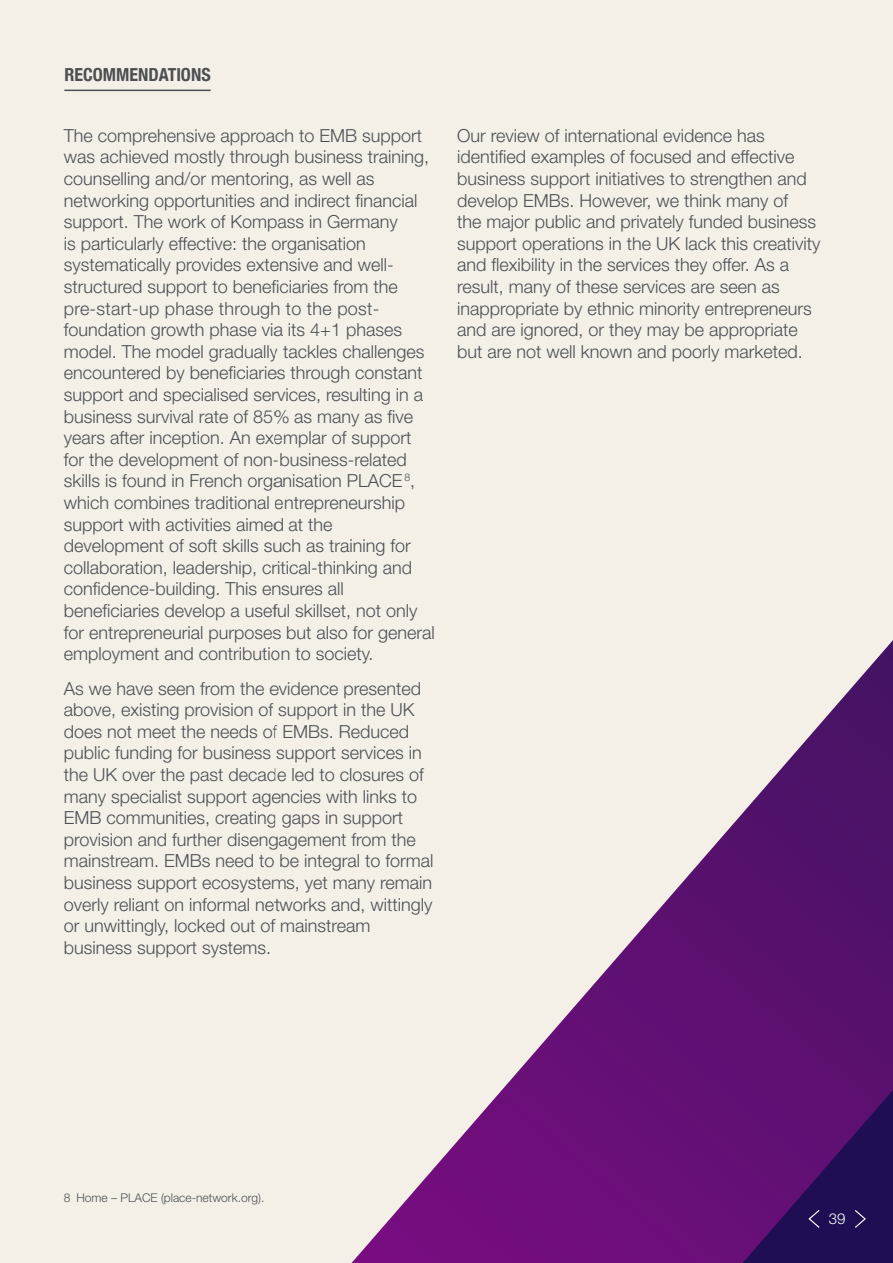
<style>
.page{position:relative;width:893px;height:1263px;background:#f4f0e8}
.page>*{position:absolute;margin:0;border:0;box-sizing:border-box;transform-origin:0 0}
.t1{font:300 18px/21.6px "Helvetica Neue";color:#4d4f53}
.t2{font:700 condensed 18px "Helvetica Neue";color:#4d4f53}
.t3{font:300 15px "Helvetica Neue";color:#fff}
.t4{font:300 12px "Helvetica Neue";color:#4d4f53}
</style>
<div class="page">
<hr style="left:64px;top:90px;width:147px;height:1px;background:#4d4f53">
<svg style="left:351px;top:640px;width:542px;height:623px"></svg>
<svg style="left:742px;top:1085px;width:151px;height:178px;background:#410f64"></svg>
<p class="t2" style="left:64px;top:60px;width:148px">RECOMMENDATIONS</p>
<p class="t1" style="left:64px;top:124px;width:373px">The comprehensive approach to EMB support was achieved mostly through business training, counselling and/or mentoring, as well as networking opportunities and indirect financial support. The work of Kompass in Germany<br>is particularly effective: the organisation systematically provides extensive and well&shy;structured support to beneficiaries from the pre-start-up phase through to the post&shy;foundation growth phase via its 4+1 phases model. The model gradually tackles challenges encountered by beneficiaries through constant support and specialised services, resulting in a business survival rate of 85% as many as five years after inception. An exemplar of support for the development of non-business-related skills is found in French organisation PLACE <sup>8</sup>, which combines traditional entrepreneurship support with activities aimed at the development of soft skills such as training for collaboration, leadership, critical-thinking and confidence-building. This ensures all beneficiaries develop a useful skillset, not only for entrepreneurial purposes but also for general employment and contribution to society.</p>
<p class="t1" style="left:64px;top:677px;width:371px">As we have seen from the evidence presented above, existing provision of support in the UK does not meet the needs of EMBs. Reduced public funding for business support services in the UK over the past decade led to closures of many specialist support agencies with links to EMB communities, creating gaps in support provision and further disengagement from the mainstream. EMBs need to be integral to formal business support ecosystems, yet many remain overly reliant on informal networks and, wittingly or unwittingly, locked out of mainstream business support systems.</p>
<p class="t1" style="left:457px;top:124px;width:365px">Our review of international evidence has identified examples of focused and effective business support initiatives to strengthen and develop EMBs. However, we think many of<br>the major public and privately funded business support operations in the UK lack this creativity and flexibility in the services they offer. As a result, many of these services are seen as inappropriate by ethnic minority entrepreneurs and are ignored, or they may be appropriate but are not well known and poorly marketed.</p>
<p class="t4" style="left:64px;top:1190px;width:202px">8 Home – PLACE (place-network.org).</p>
<p class="t3" style="left:829px;top:1209px;width:18px">39</p>
</div>
